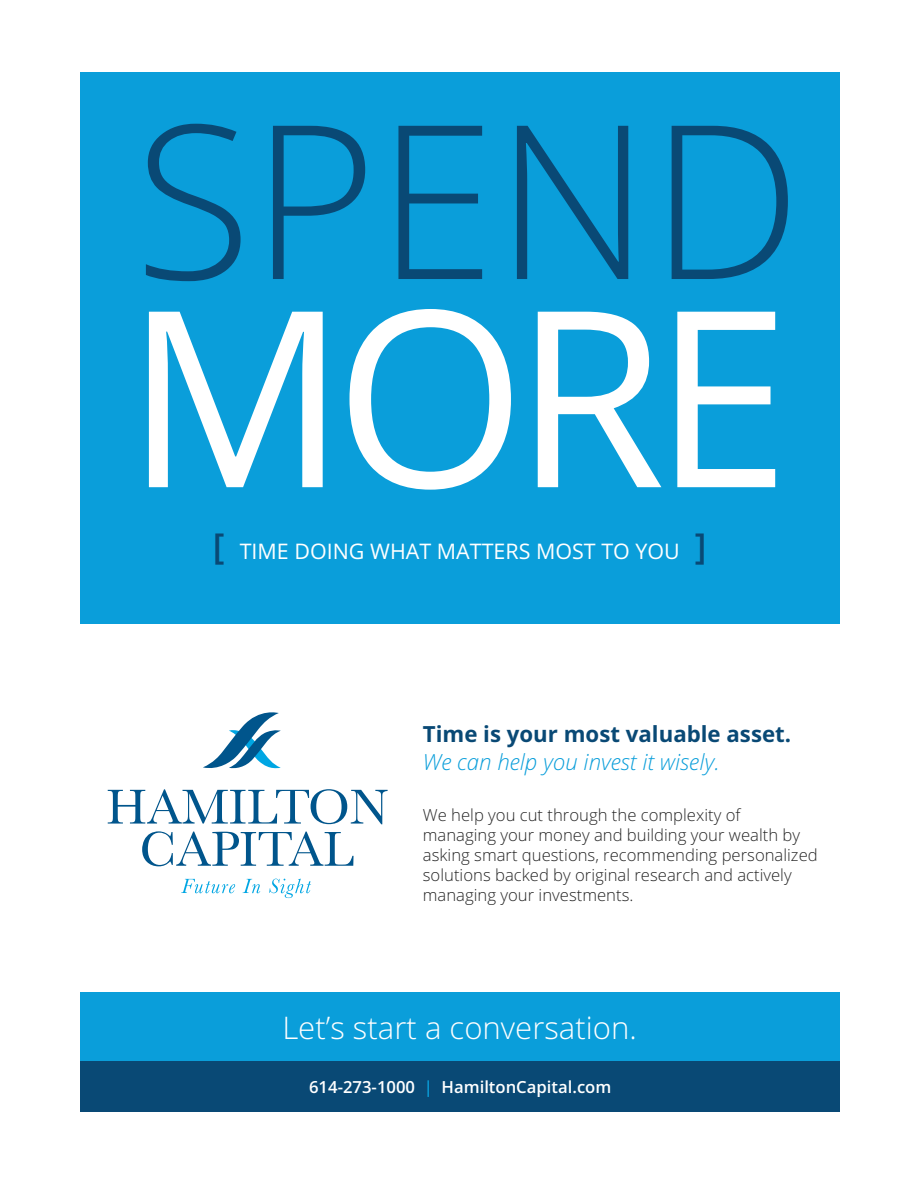
<style>
.page{position:relative;width:918px;height:1188px;background:#fff}
.page>*{position:absolute;margin:0;border:0;box-sizing:border-box;transform-origin:0 0}
.t1{font:245.85px "Open Sans";color:#fff}
.t2{font:300 214.5px "Open Sans";color:#094975}
.t3{font:300 31.2px "Open Sans";color:#fff}
.t4{font:700 22.2px "Open Sans";color:#094975}
.t5{font:italic 300 22.2px "Open Sans";color:#0a9eda}
.t6{font:21.45px "Open Sans";color:#fff}
.t7{font:300 16.65px/20px "Open Sans";color:#262626}
.t8{font:600 16.65px "Open Sans";color:#fff}
.s1{font-weight:600;font-size:35.7px;color:#094975}
.s2{color:#0a9eda}
</style>
<div class="page">
<div style="left:80px;top:72px;width:759px;height:552px;background:#0a9eda"></div>
<div style="left:80px;top:993px;width:760px;height:69px;background:#0a9eda"></div>
<svg style="left:108px;top:789px;width:280px;height:35px"></svg>
<svg style="left:142px;top:831px;width:212px;height:35px"></svg>
<svg style="left:181px;top:879px;width:54px;height:14px"></svg>
<svg style="left:243px;top:879px;width:17px;height:14px"></svg>
<svg style="left:269px;top:879px;width:42px;height:19px"></svg>
<svg style="left:203px;top:712px;width:78px;height:57px"></svg>
<div style="left:80px;top:1062px;width:760px;height:50px;background:#094975"></div>
<h2 class="t2" style="left:134px;top:116px;width:669px">SPEND</h2>
<h1 class="t1" style="left:125px;top:259px;width:667px">MORE</h1>
<p class="t6" style="left:213px;top:539px;width:495px"><span class="s1">[</span> TIME DOING WHAT MATTERS MOST TO YOU <span class="s1">]</span></p>
<h3 class="t4" style="left:423px;top:721px;width:370px">Time is your most valuable asset.</h3>
<h3 class="t5" style="left:423px;top:749px;width:298px">We can help you invest it wisely.</h3>
<p class="t7" style="left:423px;top:807px;width:396px">We help you cut through the complexity of managing your money and building your wealth by asking smart questions, recommending personalized solutions backed by original research and actively managing your investments.</p>
<h3 class="t3" style="left:282px;top:1016px;width:356px">Let’s start a conversation.</h3>
<p class="t8" style="left:309px;top:1078px;width:304px">614-273-1000 <span class="s2">|</span> HamiltonCapital.com</p>
</div>
